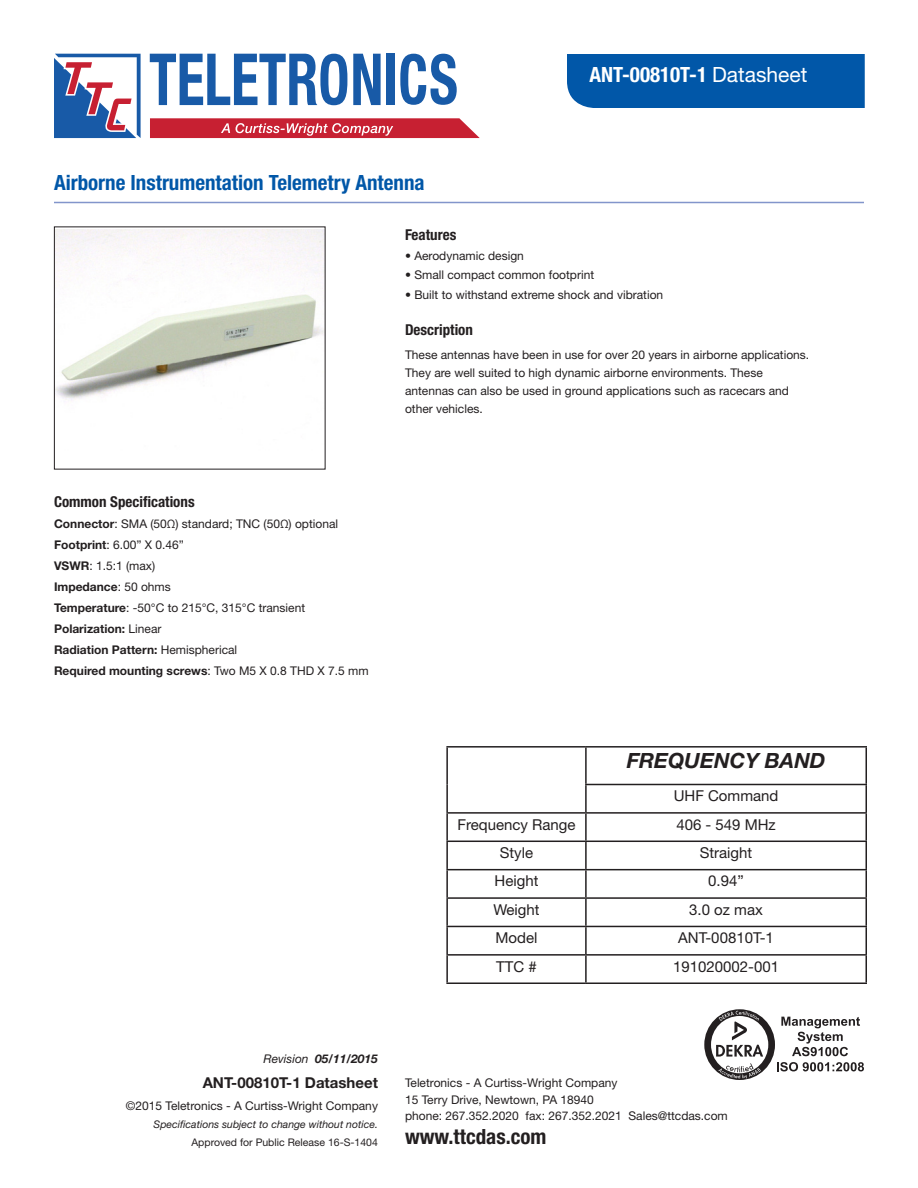
<style>
.page{position:relative;width:918px;height:1188px;background:#fff}
.page>*{position:absolute;margin:0;border:0;box-sizing:border-box;transform-origin:0 0}
.t1{font:700 condensed 21px "Helvetica Neue LT Std";color:#0157a8}
.t2{font:700 condensed 21px "Helvetica Neue LT Std";color:#fff}
.t3{font:700 condensed 21px "Helvetica Neue LT Std";color:#231f20}
.t4{font:italic 700 21px "Helvetica Neue LT Std";color:#231f20}
.t5{font:15px "Helvetica Neue LT Std";color:#231f20}
.t6{font:700 condensed 15px "Helvetica Neue LT Std";color:#231f20}
.t7{font:700 15px "Helvetica Neue LT Std";color:#231f20}
.t8{font:12px/21px "Helvetica Neue LT Std";color:#231f20}
.t9{font:italic 700 12px "Helvetica Neue LT Std";color:#231f20}
.t10{font:italic 10.5px "Helvetica Neue LT Std";color:#231f20}
.t11{font:10.5px "Helvetica Neue LT Std";color:#231f20}
.s1{font-weight:400;font-stretch:normal}
.s2{font-weight:700}
.s3{font-weight:400}
</style>
<div class="page">
<hr style="left:54px;top:202px;width:810px;height:1px;background:#8295cb">
<div style="left:567px;top:54px;width:298px;height:54px;background:#0157a8"></div>
<hr style="left:446px;top:746px;width:140px;height:2px;background:#231f20">
<hr style="left:446px;top:748px;width:2px;height:36px;background:#231f20">
<hr style="left:586px;top:746px;width:281px;height:2px;background:#231f20">
<hr style="left:585px;top:748px;width:2px;height:36px;background:#231f20">
<hr style="left:866px;top:748px;width:1px;height:36px;background:#231f20">
<hr style="left:446px;top:784px;width:2px;height:28px;background:#231f20">
<hr style="left:585px;top:784px;width:282px;height:1px;background:#231f20">
<hr style="left:585px;top:785px;width:2px;height:27px;background:#231f20">
<hr style="left:446px;top:812px;width:140px;height:2px;background:#231f20">
<hr style="left:446px;top:814px;width:2px;height:27px;background:#231f20">
<hr style="left:586px;top:812px;width:281px;height:2px;background:#231f20">
<hr style="left:585px;top:814px;width:2px;height:27px;background:#231f20">
<hr style="left:446px;top:841px;width:140px;height:1px;background:#231f20">
<hr style="left:446px;top:842px;width:2px;height:27px;background:#231f20">
<hr style="left:586px;top:841px;width:281px;height:1px;background:#231f20">
<hr style="left:585px;top:842px;width:2px;height:27px;background:#231f20">
<hr style="left:446px;top:869px;width:140px;height:1px;background:#231f20">
<hr style="left:446px;top:870px;width:2px;height:27px;background:#231f20">
<hr style="left:586px;top:869px;width:281px;height:1px;background:#231f20">
<hr style="left:585px;top:870px;width:2px;height:27px;background:#231f20">
<hr style="left:446px;top:897px;width:140px;height:2px;background:#231f20">
<hr style="left:446px;top:899px;width:2px;height:27px;background:#231f20">
<hr style="left:586px;top:897px;width:281px;height:2px;background:#231f20">
<hr style="left:585px;top:899px;width:2px;height:27px;background:#231f20">
<hr style="left:446px;top:926px;width:140px;height:1px;background:#231f20">
<hr style="left:446px;top:927px;width:2px;height:27px;background:#231f20">
<hr style="left:586px;top:926px;width:281px;height:1px;background:#231f20">
<hr style="left:585px;top:927px;width:2px;height:27px;background:#231f20">
<hr style="left:446px;top:954px;width:140px;height:2px;background:#231f20">
<hr style="left:446px;top:956px;width:2px;height:26px;background:#231f20">
<hr style="left:586px;top:954px;width:281px;height:2px;background:#231f20">
<hr style="left:585px;top:956px;width:2px;height:26px;background:#231f20">
<svg style="left:866px;top:785px;width:1px;height:197px"></svg>
<hr style="left:446px;top:982px;width:140px;height:2px;background:#231f20">
<hr style="left:586px;top:982px;width:281px;height:2px;background:#231f20">
<img style="left:56px;top:230px;width:268px;height:171px">
<svg style="left:704px;top:1009px;width:160px;height:71px"></svg>
<svg style="left:54px;top:54px;width:87px;height:84px"></svg>
<svg style="left:150px;top:54px;width:197px;height:51px"></svg>
<svg style="left:353px;top:54px;width:28px;height:51px"></svg>
<div style="left:387px;top:54px;width:8px;height:51px;background:#185aa7"></div>
<svg style="left:400px;top:54px;width:57px;height:51px"></svg>
<svg style="left:150px;top:118px;width:330px;height:20px;background:#ce3d4d"></svg>
<h1 class="t1" style="left:54px;top:170px;width:372px">Airborne Instrumentation Telemetry Antenna</h1>
<h1 class="t2" style="left:590px;top:62px;width:219px">ANT-00810T-1 <span class="s1">Datasheet</span></h1>
<p class="t6" style="left:405px;top:226px;width:53px">Features</p>
<p class="t8" style="left:405px;top:245px;width:120px">• Aerodynamic design</p>
<p class="t8" style="left:405px;top:264px;width:191px">• Small compact common footprint</p>
<p class="t8" style="left:405px;top:284px;width:260px">• Built to withstand extreme shock and vibration</p>
<p class="t6" style="left:405px;top:320px;width:69px">Description</p>
<p class="t8" style="left:405px;top:345px;width:406px;line-height:18px">These antennas have been in use for over 20 years in airborne applications.<br>They are well suited to high dynamic airborne environments. These antennas can also be used in ground applications such as racecars and other vehicles.</p>
<p class="t6" style="left:54px;top:493px;width:142px">Common Specifications</p>
<p class="t8" style="left:54px;top:513px;width:316px"><span class="s2">Connector</span>: SMA (50Ω) standard; TNC (50Ω) optional <span class="s2">Footprint</span>: 6.00” X 0.46”<br><span class="s2">VSWR</span>: 1.5:1 (max)<br><span class="s2">Impedance</span>: 50 ohms<br><span class="s2">Temperature</span>: -50°C to 215°C, 315°C transient <span class="s2">Polarization:</span> Linear<br><span class="s2">Radiation Pattern:</span> Hemispherical<br><span class="s2">Required mounting screws</span>: Two M5 X 0.8 THD X 7.5 mm</p>
<h1 class="t4" style="left:627px;top:747px;width:200px">FREQUENCY BAND</h1>
<p class="t5" style="left:674px;top:787px;width:106px">UHF Command</p>
<p class="t5" style="left:457px;top:815px;width:120px">Frequency Range</p>
<p class="t5" style="left:676px;top:815px;width:101px">406 - 549 MHz</p>
<p class="t5" style="left:500px;top:844px;width:35px">Style</p>
<p class="t5" style="left:700px;top:844px;width:54px">Straight</p>
<p class="t5" style="left:495px;top:872px;width:45px">Height</p>
<p class="t5" style="left:708px;top:872px;width:37px">0.94”</p>
<p class="t5" style="left:493px;top:900px;width:48px">Weight</p>
<p class="t5" style="left:689px;top:900px;width:75px">3.0 oz max</p>
<p class="t5" style="left:496px;top:929px;width:43px">Model</p>
<p class="t5" style="left:678px;top:929px;width:97px">ANT-00810T-1</p>
<p class="t5" style="left:496px;top:957px;width:42px">TTC #</p>
<p class="t5" style="left:673px;top:957px;width:107px">191020002-001</p>
<p class="t9" style="left:264px;top:1051px;width:116px"><span class="s3">Revision</span> 05/11/2015</p>
<p class="t7" style="left:203px;top:1073px;width:177px">ANT-00810T-1 Datasheet</p>
<p class="t8" style="left:126px;top:1095px;width:254px">©2015 Teletronics - A Curtiss-Wright Company</p>
<p class="t10" style="left:154px;top:1118px;width:226px">Specifications subject to change without notice.</p>
<p class="t11" style="left:191px;top:1136px;width:188px">Approved for Public Release 16-S-1404</p>
<p class="t8" style="left:405px;top:1074px;width:324px;line-height:16.5px">Teletronics - A Curtiss-Wright Company<br>15 Terry Drive, Newtown, PA 18940<br>phone: 267.352.2020 fax: 267.352.2021 Sales@ttcdas.com</p>
<h1 class="t3" style="left:405px;top:1124px;width:143px">www.ttcdas.com</h1>
</div>
